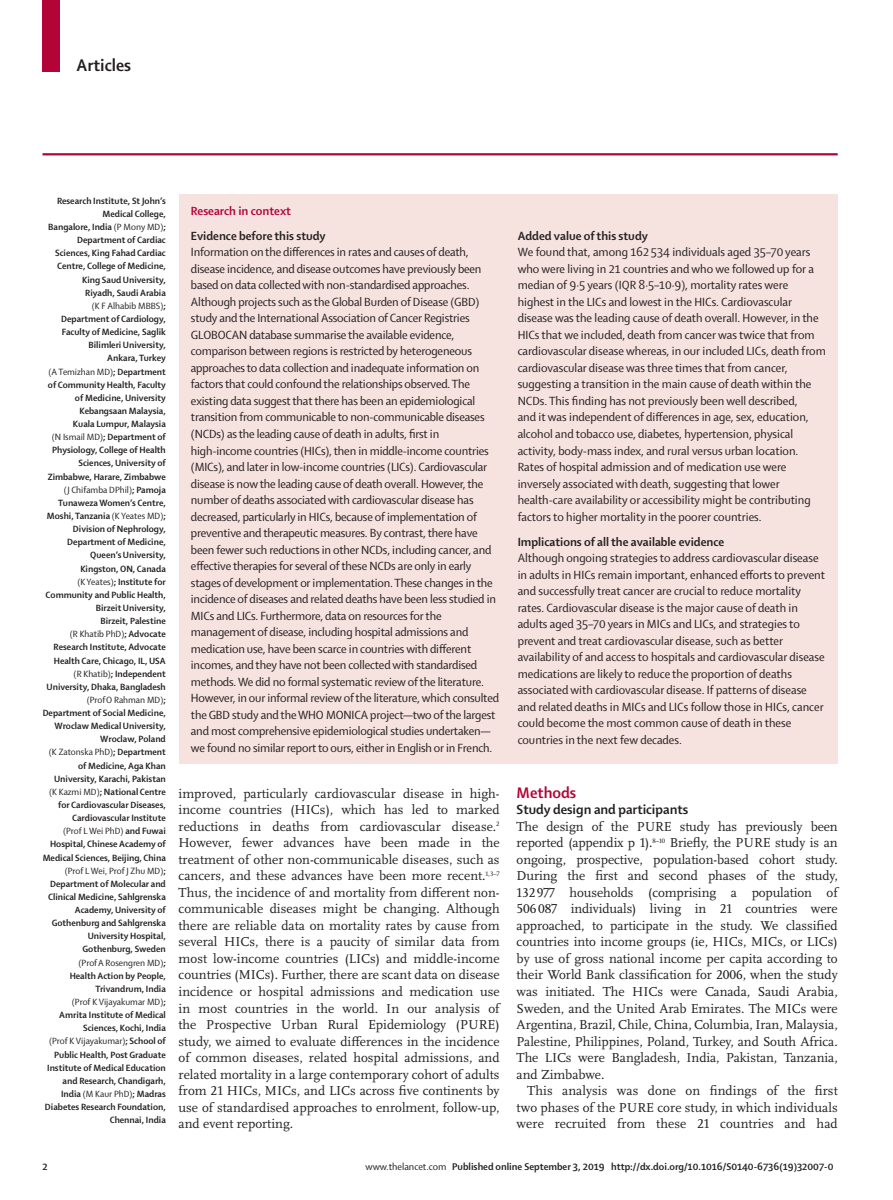
<style>
.page{position:relative;width:893px;height:1200px;background:#fff}
.page>*{position:absolute;margin:0;border:0;box-sizing:border-box;transform-origin:0 0}
.t1{font:700 18px "Shaker 2 Lancet";color:#231f20}
.heading_2__red{font:700 16.5px "Shaker 2 Lancet";color:#b30437}
.heading_3{font:700 14.25px "Shaker 2 Lancet";color:#231f20}
.text_first__serif{font:13.5px/16.5px "Scala Lancet Pro";color:#231f20;text-align:justify}
.text_body__serif{font:13.5px/16.5px "Scala Lancet Pro";letter-spacing:.005em;color:#231f20;text-align:justify}
.panel_text{font:12.75px/16.5px "Shaker 2 Lancet";letter-spacing:-.01em;color:#231f20}
.panel_heading_1{font:700 12.75px "Shaker 2 Lancet";color:#231f20}
.panel_main_head__red{font:700 12.75px "Shaker 2 Lancet";color:#b30437}
.t2{font:700 10.5px "Shaker 2 Lancet";color:#231f20}
.nav_RHP{font:700 9.75px/13px "Shaker 2 Lancet";color:#231f20;text-align:right}
.s1{font-weight:400}
</style>
<div class="page">
<div style="left:43px;top:0;width:17px;height:71px;background:#b30437"></div>
<hr style="left:43px;top:153px;width:795px;height:2px;background:#b30437">
<div style="left:180px;top:193px;width:658px;height:570px;background:#f6e2df"></div>
<h1 class="t1" style="left:77px;top:54px;width:56px">Articles</h1>
<p class="nav_RHP" style="left:43px;top:193px;width:125px">Research Institute, St John’s<br>Medical College,<br>Bangalore, India <span class="s1">(P Mony MD)</span>;<br>Department of Cardiac<br>Sciences, King Fahad Cardiac<br>Centre, College of Medicine,<br>King Saud University,<br>Riyadh, Saudi Arabia<br><span class="s1">(K F Alhabib MBBS)</span>;<br>Department of Cardiology,<br>Faculty of Medicine, Saglik<br>Bilimleri University,<br>Ankara, Turkey<br><span class="s1">(A Temizhan MD)</span>; Department of Community Health, Faculty of Medicine, University<br>Kebangsaan Malaysia,<br>Kuala Lumpur, Malaysia<br><span class="s1">(N Ismail MD)</span>; Department of<br>Physiology, College of Health<br>Sciences, University of<br>Zimbabwe, Harare, Zimbabwe <span class="s1">(J Chifamba DPhil)</span>; Pamoja<br>Tunaweza Women’s Centre,<br>Moshi, Tanzania <span class="s1">(K Yeates MD)</span>;<br>Division of Nephrology,<br>Department of Medicine,<br>Queen’s University,<br>Kingston, ON, Canada<br><span class="s1">(K Yeates)</span>; Institute for<br>Community and Public Health,<br>Birzeit University,<br>Birzeit, Palestine<br><span class="s1">(R Khatib PhD)</span>; Advocate<br>Research Institute, Advocate<br>Health Care, Chicago, IL, USA<br><span class="s1">(R Khatib)</span>; Independent<br>University, Dhaka, Bangladesh <span class="s1">(ProfO Rahman MD)</span>;<br>Department of Social Medicine,<br>Wroclaw Medical University,<br>Wroclaw, Poland<br><span class="s1">(K Zatonska PhD)</span>; Department of Medicine, Aga Khan<br>University, Karachi, Pakistan<br><span class="s1">(K Kazmi MD)</span>; National Centre for Cardiovascular Diseases,<br>Cardiovascular Institute<br><span class="s1">(Prof L Wei PhD)</span> and Fuwai<br>Hospital, Chinese Academy of<br>Medical Sciences, Beijing, China <span class="s1">(Prof L Wei, Prof J Zhu MD)</span>;<br>Department of Molecular and<br>Clinical Medicine, Sahlgrenska<br>Academy, University of<br>Gothenburg and Sahlgrenska<br>University Hospital,<br>Gothenburg, Sweden<br><span class="s1">(ProfA Rosengren MD)</span>;<br>Health Action by People,<br>Trivandrum, India<br><span class="s1">(Prof K Vijayakumar MD)</span>;<br>Amrita Institute of Medical<br>Sciences, Kochi, India<br><span class="s1">(Prof K Vijayakumar)</span>; School of<br>Public Health, Post Graduate<br>Institute of Medical Education and Research, Chandigarh,<br>India <span class="s1">(M Kaur PhD)</span>; Madras<br>Diabetes Research Foundation,<br>Chennai, India</p>
<p class="panel_main_head__red" style="left:191px;top:202px;width:102px">Research in context</p>
<p class="panel_heading_1" style="left:191px;top:227px;width:136px">Evidence before this study</p>
<p class="panel_text" style="left:191px;top:243px;width:310px">Information on the differences in rates and causes of death, disease incidence, and disease outcomes have previously been based on data collected with non-standardised approaches.<br>Although projects such as the Global Burden of Disease (GBD) study and the International Association of Cancer Registries GLOBOCAN database summarise the available evidence, comparison between regions is restricted by heterogeneous approaches to data collection and inadequate information on factors that could confound the relationships observed. The existing data suggest that there has been an epidemiological transition from communicable to non-communicable diseases (NCDs) as the leading cause of death in adults, first in high-income countries (HICs), then in middle-income countries (MICs), and later in low-income countries (LICs). Cardiovascular disease is now the leading cause of death overall. However, the number of deaths associated with cardiovascular disease has decreased, particularly in HICs, because of implementation of preventive and therapeutic measures. By contrast, there have been fewer such reductions in other NCDs, including cancer, and effective therapies for several of these NCDs are only in early stages of development or implementation. These changes in the incidence of diseases and related deaths have been less studied in MICs and LICs. Furthermore, data on resources for the management of disease, including hospital admissions and medication use, have been scarce in countries with different incomes, and they have not been collected with standardised methods. We did no formal systematic review of the literature.<br>However, in our informal review of the literature, which consulted the GBD study and the WHO MONICA project—two of the largest and most comprehensive epidemiological studies undertaken— we found no similar report to ours, either in English or in French.</p>
<p class="panel_heading_1" style="left:518px;top:227px;width:132px">Added value of this study</p>
<p class="panel_text" style="left:518px;top:243px;width:310px">We found that, among 162 534 individuals aged 35–70 years who were living in 21 countries and who we followed up for a median of 9·5 years (IQR 8·5–10·9), mortality rates were highest in the LICs and lowest in the HICs. Cardiovascular disease was the leading cause of death overall. However, in the HICs that we included, death from cancer was twice that from cardiovascular disease whereas, in our included LICs, death from cardiovascular disease was three times that from cancer, suggesting a transition in the main cause of death within the NCDs. This finding has not previously been well described,<br>and it was independent of differences in age, sex, education, alcohol and tobacco use, diabetes, hypertension, physical activity, body-mass index, and rural versus urban location.<br>Rates of hospital admission and of medication use were inversely associated with death, suggesting that lower health-care availability or accessibility might be contributing factors to higher mortality in the poorer countries.</p>
<p class="panel_heading_1" style="left:518px;top:533px;width:208px">Implications of all the available evidence</p>
<p class="panel_text" style="left:518px;top:549px;width:309px">Although ongoing strategies to address cardiovascular disease in adults in HICs remain important, enhanced efforts to prevent and successfully treat cancer are crucial to reduce mortality rates. Cardiovascular disease is the major cause of death in adults aged 35–70 years in MICs and LICs, and strategies to prevent and treat cardiovascular disease, such as better availability of and access to hospitals and cardiovascular disease medications are likely to reduce the proportion of deaths associated with cardiovascular disease. If patterns of disease and related deaths in MICs and LICs follow those in HICs, cancer could become the most common cause of death in these countries in the next few decades.</p>
<p class="text_first__serif" style="left:179px;top:785px;width:323px">improved, particularly cardiovascular disease in high&shy;income countries (HICs), which has led to marked reductions in deaths from cardiovascular disease.<sup>2<br></sup>However, fewer advances have been made in the treatment of other non-communicable diseases, such as cancers, and these advances have been more recent.<sup>1,3–7<br></sup>Thus, the incidence of and mortality from different non&shy;communicable diseases might be changing. Although there are reliable data on mortality rates by cause from several HICs, there is a paucity of similar data from most low-income countries (LICs) and middle-income countries (MICs). Further, there are scant data on disease incidence or hospital admissions and medication use in most countries in the world. In our analysis of the Prospective Urban Rural Epidemiology (PURE) study, we aimed to evaluate differences in the incidence of common diseases, related hospital admissions, and related mortality in a large contemporary cohort of adults from 21 HICs, MICs, and LICs across five continents by use of standardised approaches to enrolment, follow-up, and event reporting.</p>
<p class="heading_2__red" style="left:517px;top:781px;width:61px">Methods</p>
<p class="heading_3" style="left:517px;top:800px;width:173px">Study design and participants</p>
<p class="text_first__serif" style="left:517px;top:818px;width:323px">The design of the PURE study has previously been reported (appendix p 1).<sup>8–10</sup> Briefly, the PURE study is an ongoing, prospective, population-based cohort study.<br>During the first and second phases of the study, 132977 households (comprising a population of 506087 individuals) living in 21 countries were approached, to participate in the study. We classified countries into income groups (ie, HICs, MICs, or LICs) by use of gross national income per capita according to their World Bank classification for 2006, when the study was initiated. The HICs were Canada, Saudi Arabia, Sweden, and the United Arab Emirates. The MICs were Argentina, Brazil, Chile, China, Columbia, Iran, Malaysia, Palestine, Philippines, Poland, Turkey, and South Africa.<br>The LICs were Bangladesh, India, Pakistan, Tanzania, and Zimbabwe.</p>
<p class="text_body__serif" style="left:517px;top:1082px;width:323px;text-indent:11px">This analysis was done on findings of the first two phases of the PURE core study, in which individuals were recruited from these 21 countries and had</p>
<p class="t2" style="left:43px;top:1159px;width:7px">2</p>
<p class="t2" style="left:366px;top:1159px;width:469px"><span class="s1">www.thelancet.com</span> Published online September 3, 2019 http://dx.doi.org/10.1016/S0140-6736(19)32007-0</p>
</div>
